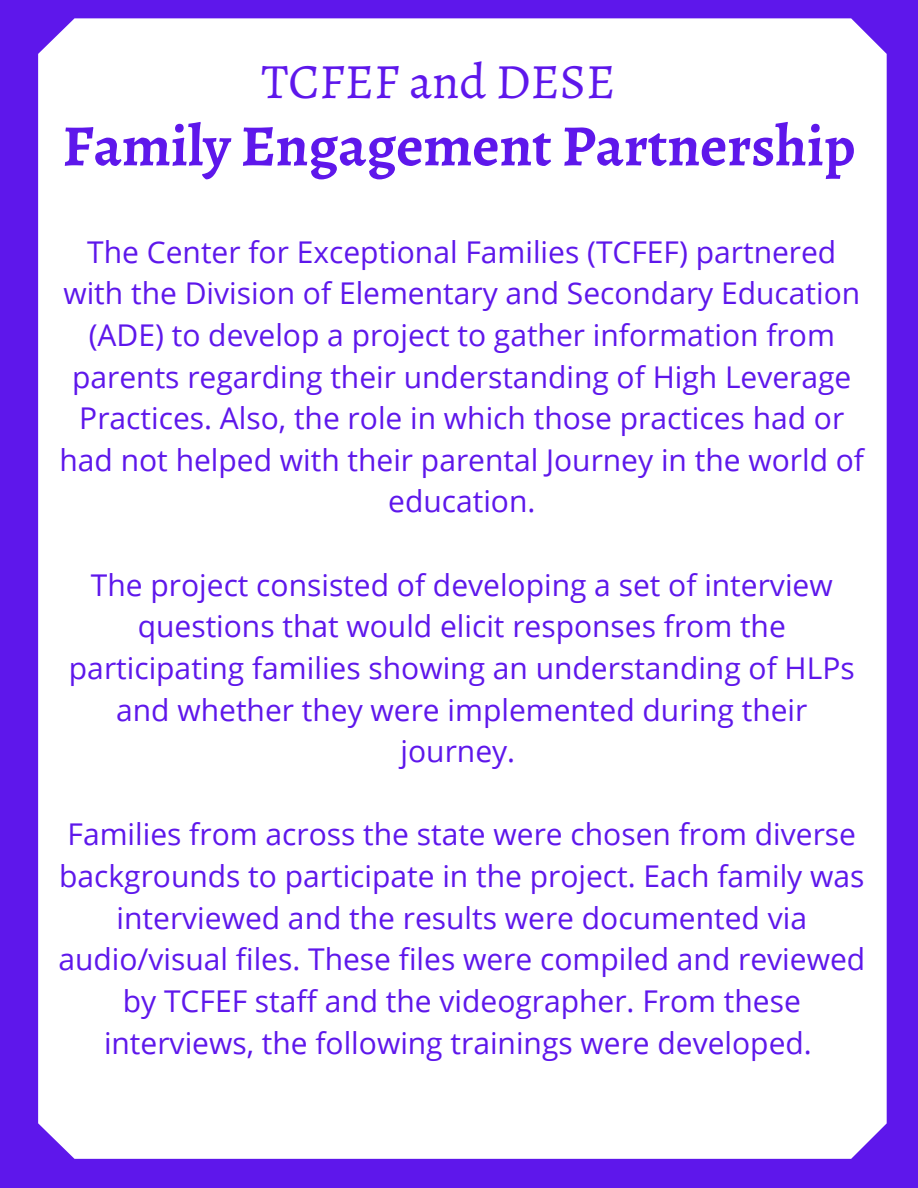
<style>
.page{position:relative;width:918px;height:1188px;background:#5e17eb}
.page>*{position:absolute;margin:0;border:0;box-sizing:border-box;transform-origin:0 0}
.t1{font:700 58.5px "Alegreya";color:#5e17eb}
.t2{font:49.5px "Alegreya";color:#5e17eb}
.t3{font:30px/41.7px "Open Sans";color:#5e17eb;text-align:center}
</style>
<div class="page">
<div style="left:38px;top:18px;width:849px;height:1141px;background:#fff"></div>
<p class="t2" style="left:261px;top:48px;width:355px">TCFEF and DESE</p>
<p class="t1" style="left:63px;top:106px;width:794px">Family Engagement Partnership</p>
<p class="t3" style="left:60px;top:230px;width:806px">The Center for Exceptional Families (TCFEF) partnered with the Division of Elementary and Secondary Education (ADE) to develop a project to gather information from parents regarding their understanding of High Leverage Practices. Also, the role in which those practices had or had not helped with their parental Journey in the world of education.</p>
<p class="t3" style="left:69px;top:563px;width:787px">The project consisted of developing a set of interview questions that would elicit responses from the participating families showing an understanding of HLPs and whether they were implemented during their journey.</p>
<p class="t3" style="left:58px;top:813px;width:808px">Families from across the state were chosen from diverse backgrounds to participate in the project. Each family was interviewed and the results were documented via audio/visual files. These files were compiled and reviewed by TCFEF staff and the videographer. From these interviews, the following trainings were developed.</p>
</div>
